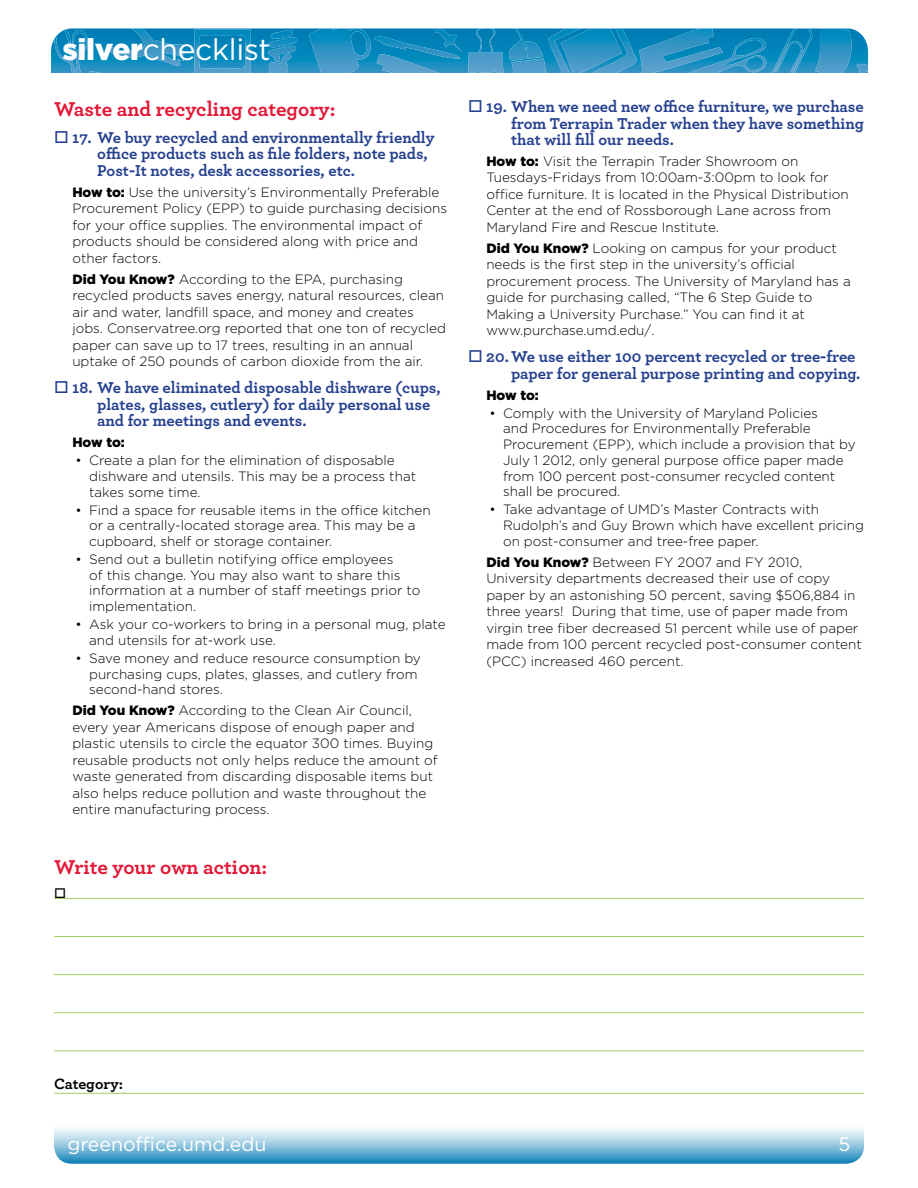
<style>
.page{position:relative;width:918px;height:1188px;background:#fff}
.page>*{position:absolute;margin:0;border:0;box-sizing:border-box;transform-origin:0 0}
.t1{font:30px "Gotham";letter-spacing:-.01em;color:#fff}
.t2{font:700 21px "Archer";color:#e31837}
.t3{font:19.5px "Gotham";color:#fff}
.t4{font:700 16.5px/16.5px "Archer";color:#25408f}
.t5{font:700 15.75px "Archer";color:#000}
.t6{font:300 13.5px/16.5px "Gotham";color:#000}
.t7{font:900 13.5px "Gotham";letter-spacing:-.015em;color:#000}
.s1{font-weight:900}
</style>
<div class="page">
<svg style="left:265px;top:30px;width:33px;height:43px"></svg>
<svg style="left:194px;top:29px;width:56px;height:44px;background:#168dbf"></svg>
<svg style="left:54px;top:28px;width:132px;height:45px;background:#1e8ec0"></svg>
<svg style="left:309px;top:28px;width:560px;height:45px;background:#2490c1"></svg>
<svg style="left:54px;top:1128px;width:810px;height:36px;background:#8cc2dc"></svg>
<hr style="left:54px;top:898px;width:810px;height:1px;background:#a3ce5b">
<hr style="left:54px;top:936px;width:810px;height:1px;background:#a3ce5b">
<hr style="left:54px;top:974px;width:810px;height:1px;background:#a3ce5b">
<hr style="left:54px;top:1012px;width:810px;height:1px;background:#a3ce5b">
<hr style="left:54px;top:1050px;width:810px;height:1px;background:#a3ce5b">
<hr style="left:54px;top:1093px;width:810px;height:1px;background:#a3ce5b">
<h1 class="t1" style="left:62px;top:30px;width:210px"><span class="s1">silver</span>checklist</h1>
<h2 class="t2" style="left:54px;top:92px;width:283px">Waste and recycling category:</h2>
<p class="t4" style="left:97px;top:128px;width:339px;text-indent:-43px">□ 17. We buy recycled and environmentally friendly office products such as file folders, note pads,<br>Post-It notes, desk accessories, etc.</p>
<p class="t6" style="left:72px;top:183px;width:376px"><span class="s1">How to:</span> Use the university’s Environmentally Preferable Procurement Policy (EPP) to guide purchasing decisions for your office supplies. The environmental impact of products should be considered along with price and other factors.</p>
<p class="t6" style="left:72px;top:270px;width:375px"><span class="s1">Did You Know?</span> According to the EPA, purchasing recycled products saves energy, natural resources, clean air and water, landfill space, and money and creates jobs. Conservatree.org reported that one ton of recycled paper can save up to 17 trees, resulting in an annual uptake of 250 pounds of carbon dioxide from the air.</p>
<p class="t4" style="left:97px;top:379px;width:345px;text-indent:-43px">□ 18. We have eliminated disposable dishware (cups, plates, glasses, cutlery) for daily personal use and for meetings and events.</p>
<p class="t7" style="left:72px;top:433px;width:54px">How to:</p>
<p class="t6" style="left:89px;top:452px;width:328px;line-height:15.8px;text-indent:-14px">• Create a plan for the elimination of disposable dishware and utensils. This may be a process that takes some time.</p>
<p class="t6" style="left:89px;top:502px;width:343px;line-height:15.8px;text-indent:-14px">• Find a space for reusable items in the office kitchen or a centrally-located storage area. This may be a cupboard, shelf or storage container.</p>
<p class="t6" style="left:89px;top:551px;width:333px;line-height:15.8px;text-indent:-14px">• Send out a bulletin notifying office employees<br>of this change. You may also want to share this information at a number of staff meetings prior to implementation.</p>
<p class="t6" style="left:89px;top:616px;width:358px;line-height:15.8px;text-indent:-14px">• Ask your co-workers to bring in a personal mug, plate and utensils for at-work use.</p>
<p class="t6" style="left:89px;top:650px;width:333px;line-height:15.8px;text-indent:-14px">• Save money and reduce resource consumption by purchasing cups, plates, glasses, and cutlery from second-hand stores.</p>
<p class="t6" style="left:72px;top:702px;width:367px"><span class="s1">Did You Know?</span> According to the Clean Air Council, every year Americans dispose of enough paper and plastic utensils to circle the equator 300 times. Buying reusable products not only helps reduce the amount of waste generated from discarding disposable items but also helps reduce pollution and waste throughout the entire manufacturing process.</p>
<h2 class="t2" style="left:54px;top:851px;width:215px">Write your own action:</h2>
<p class="t4" style="left:511px;top:97px;width:354px;text-align:justify;text-indent:-43px">□ 19. When we need new office furniture, we purchase from Terrapin Trader when they have something that will fill our needs.</p>
<p class="t6" style="left:486px;top:152px;width:364px"><span class="s1">How to:</span> Visit the Terrapin Trader Showroom on Tuesdays-Fridays from 10:00am-3:00pm to look for office furniture. It is located in the Physical Distribution Center at the end of Rossborough Lane across from Maryland Fire and Rescue Institute.</p>
<p class="t6" style="left:486px;top:239px;width:366px"><span class="s1">Did You Know?</span> Looking on campus for your product needs is the first step in the university’s official procurement process. The University of Maryland has a guide for purchasing called, “The 6 Step Guide to Making a University Purchase.” You can find it at www.purchase.umd.edu/.</p>
<p class="t4" style="left:468px;top:348px;width:394px;text-align:right">□ 20.We use either 100 percent recycled or tree-free paper for general purpose printing and copying.</p>
<p class="t7" style="left:486px;top:386px;width:54px">How to:</p>
<p class="t6" style="left:503px;top:405px;width:354px;line-height:15.8px;text-indent:-14px">• Comply with the University of Maryland Policies<br>and Procedures for Environmentally Preferable Procurement (EPP), which include a provision that by July 1 2012, only general purpose office paper made from 100 percent post-consumer recycled content shall be procured.</p>
<p class="t6" style="left:503px;top:501px;width:362px;line-height:15.8px;text-indent:-14px">• Take advantage of UMD’s Master Contracts with<br>Rudolph’s and Guy Brown which have excellent pricing on post-consumer and tree-free paper.</p>
<p class="t6" style="left:486px;top:553px;width:377px"><span class="s1">Did You Know?</span> Between FY 2007 and FY 2010, University departments decreased their use of copy paper by an astonishing 50 percent, saving $506,884 in three years! During that time, use of paper made from virgin tree fiber decreased 51 percent while use of paper made from 100 percent recycled post-consumer content (PCC) increased 460 percent.</p>
<p class="t5" style="left:54px;top:1071px;width:71px">Category:</p>
<h3 class="t3" style="left:68px;top:1131px;width:200px">greenoffice.umd.edu</h3>
<h3 class="t3" style="left:839px;top:1131px;width:13px">5</h3>
</div>
